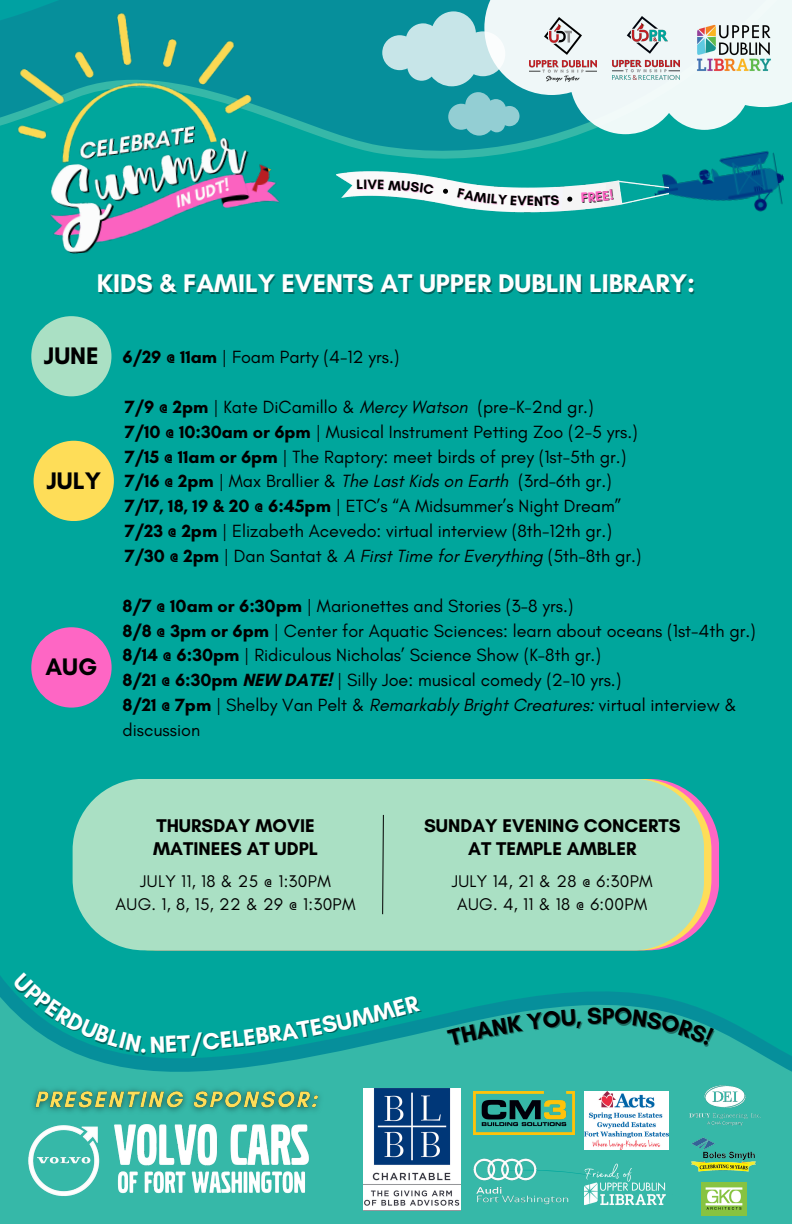
<style>
.page{position:relative;width:792px;height:1224px;background:#00a69c}
.page>*{position:absolute;margin:0;border:0;box-sizing:border-box;transform-origin:0 0}
.t1{font:700 26px "Glacial Indifference";color:#fff}
.t2{font:700 24.4px "Glacial Indifference";color:#000}
.t3{font:700 23.5px "Glacial Indifference";color:#000}
.t4{font:700 18.8px/22.3px "Glacial Indifference";color:#000}
.t5{font:18px/24.8px "Glacial Indifference";color:#000}
.t6{font:17.2px/23.5px "Glacial Indifference";letter-spacing:.02em;color:#000;text-align:center}
.t7{font:700 13.8px "Glacial Indifference";color:#000}
.s1{font-weight:700}
.s2{font-style:italic}
</style>
<div class="page">
<svg style="left:0;top:86px;width:630px;height:65px;fill:#068f9b"></svg>
<svg style="left:484px;top:0;width:308px;height:134px;background:#b1dfdf"></svg>
<svg style="left:448px;top:92px;width:72px;height:44px;background:#60b7be"></svg>
<img style="left:696px;top:25px;width:75px;height:47px">
<img style="left:657px;top:16px;width:23px;height:64px">
<img style="left:5px;top:86px;width:295px;height:168px">
<svg style="left:0;top:0;width:657px;height:86px;background:#57afb3"></svg>
<div style="left:31px;top:627px;width:81px;height:81px;background:#fe66c4;border-radius:50%"></div>
<div style="left:31px;top:316px;width:80px;height:80px;background:#aae0c4;border-radius:50%"></div>
<div style="left:34px;top:441px;width:80px;height:80px;background:#fedd58;border-radius:50%"></div>
<svg style="left:0;top:930px;width:792px;height:294px;fill:#36b8a8"></svg>
<div style="left:73px;top:779px;width:631px;height:171px;background:#aae0c4;border-radius:71px"></div>
<svg style="left:382px;top:814px;width:2px;height:101px"></svg>
<img style="left:669px;top:151px;width:115px;height:61px">
<img style="left:337px;top:156px;width:332px;height:57px">
<svg style="left:443px;top:189px;width:5px;height:5px"></svg>
<svg style="left:567px;top:197px;width:5px;height:5px"></svg>
<img style="left:1px;top:1086px;width:349px;height:136px">
<img style="left:24px;top:1080px;width:306px;height:40px">
<img style="left:689px;top:1086px;width:72px;height:40px">
<img style="left:364px;top:1088px;width:97px;height:122px">
<img style="left:585px;top:1162px;width:84px;height:45px">
<img style="left:585px;top:1091px;width:84px;height:58px">
<img style="left:474px;top:1091px;width:100px;height:44px">
<img style="left:474px;top:1154px;width:101px;height:53px">
<img style="left:702px;top:1183px;width:44px;height:32px">
<img style="left:683px;top:1137px;width:82px;height:35px">
<svg style="left:357px;top:180px;width:77px;height:14px"></svg>
<svg style="left:582px;top:189px;width:32px;height:14px"></svg>
<div style="left:457px;top:188px;width:102px;height:18px;background:#fafafa"></div>
<svg style="left:12px;top:972px;width:409px;height:84px"></svg>
<svg style="left:447px;top:1007px;width:154px;height:39px;background:#2eb1a5"></svg>
<svg style="left:615px;top:1007px;width:99px;height:39px;background:#2db1a5"></svg>
<p class="t7" style="left:364px;top:176px;width:5px">I</p>
<h1 class="t1" style="left:97px;top:268px;width:600px">KIDS &amp; FAMILY EVENTS AT UPPER DUBLIN LIBRARY:</h1>
<p class="t2" style="left:44px;top:341px;width:56px">JUNE</p>
<p class="t2" style="left:46px;top:466px;width:56px">JULY</p>
<p class="t2" style="left:46px;top:652px;width:53px">AUG</p>
<p class="t5" style="left:122px;top:344px;width:278px"><span class="s1">6/29 @ 11am</span> | Foam Party (4-12 yrs.)</p>
<p class="t5" style="left:125px;top:394px;width:514px"><span class="s1">7/9 @ 2pm</span> | Kate DiCamillo &amp; <span class="s2">Mercy Watson</span> (pre-K-2nd gr.)<br><span class="s1">7/10 @ 10:30am or 6pm</span> | Musical Instrument Petting Zoo (2-5 yrs.)<br><span class="s1">7/15 @ 11am or 6pm</span> | The Raptory: meet birds of prey (1st-5th gr.)<br><span class="s1">7/16 @ 2pm</span> | Max Brallier &amp; <span class="s2">The Last Kids on Earth</span> (3rd-6th gr.)<br><span class="s1">7/17, 18, 19 &amp; 20 @ 6:45pm</span> | ETC’s “A Midsummer’s Night Dream”</p>
<p class="t5" style="left:125px;top:518px;width:518px"><span class="s1">7/23 @ 2pm</span> | Elizabeth Acevedo: virtual interview (8th-12th gr.)<br><span class="s1">7/30 @ 2pm</span> | Dan Santat &amp; <span class="s2">A First Time for Everything</span> (5th-8th gr.)</p>
<p class="t5" style="left:122px;top:593px;width:635px"><span class="s1">8/7 @ 10am or 6:30pm</span> | Marionettes and Stories (3-8 yrs.)<br><span class="s1">8/8 @ 3pm or 6pm</span> | Center for Aquatic Sciences: learn about oceans (1st-4th gr.)<br><span class="s1">8/14 @ 6:30pm</span> | Ridiculous Nicholas’ Science Show (K-8th gr.)<br><span class="s1">8/21 @ 6:30pm NEW DATE!</span> | Silly Joe: musical comedy (2-10 yrs.)<br><span class="s1">8/21 @ 7pm</span> | Shelby Van Pelt &amp; <span class="s2">Remarkably Bright Creatures:</span> virtual interview &amp; discussion</p>
<p class="t4" style="left:153px;top:815px;width:166px">THURSDAY MOVIE<br>MATINEES AT UDPL</p>
<p class="t6" style="left:116px;top:869px;width:241px">JULY 11, 18 &amp; 25 @ 1:30PM<br>AUG. 1, 8, 15, 22 &amp; 29 @ 1:30PM</p>
<p class="t4" style="left:424px;top:815px;width:258px;text-align:center">SUNDAY EVENING CONCERTS<br>AT TEMPLE AMBLER</p>
<p class="t6" style="left:452px;top:869px;width:202px">JULY 14, 21 &amp; 28 @ 6:30PM<br>AUG. 4, 11 &amp; 18 @ 6:00PM</p>
<h3 class="t3" style="left:602px;top:1001px;width:14px">P</h3>
</div>
